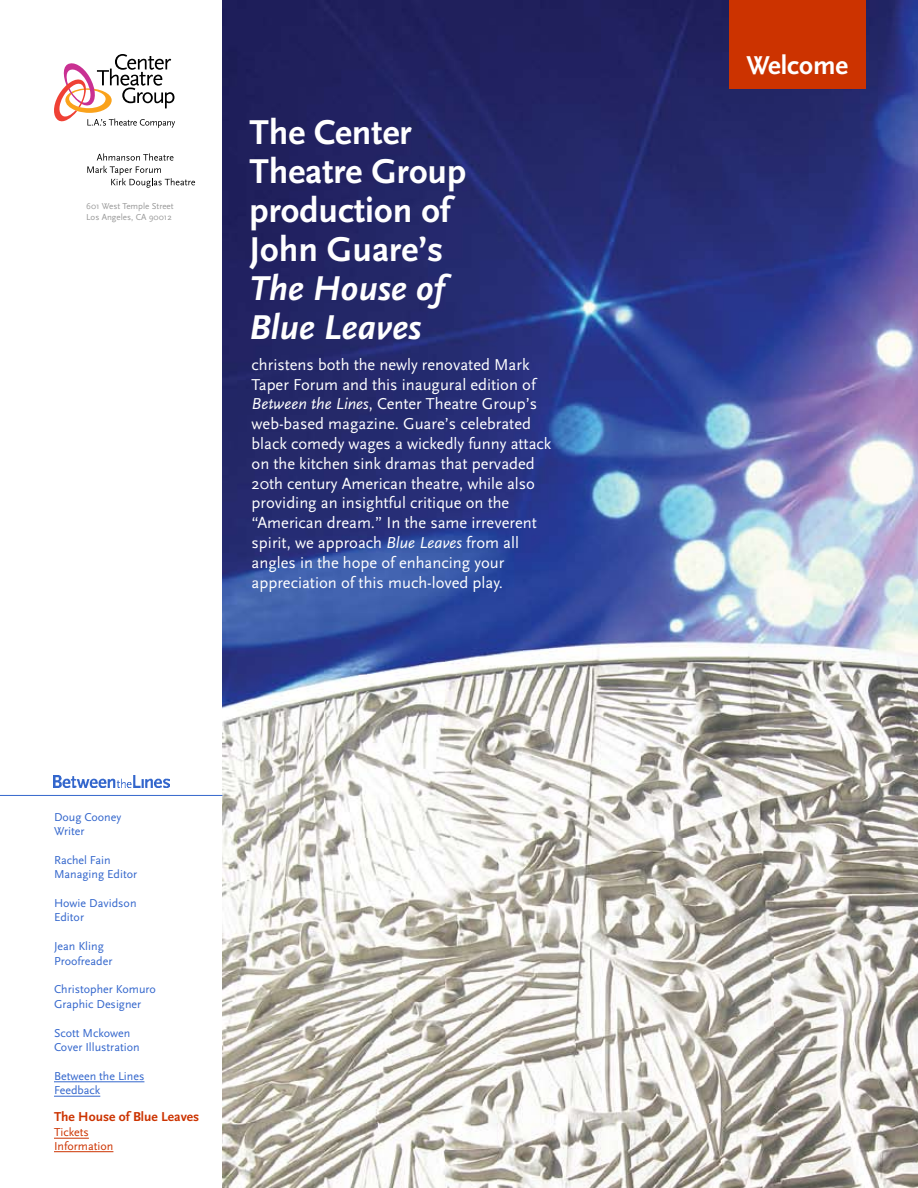
<style>
.page{position:relative;width:918px;height:1188px;background:#fff}
.page>*{position:absolute;margin:0;border:0;box-sizing:border-box;transform-origin:0 0}
.t1{font:700 36px/39px "Scala Sans Pro";color:#fff}
.t2{font:italic 700 36px/39px "Scala Sans Pro";color:#fff}
.t3{font:700 27px "Scala Sans Pro";color:#fff}
.t4{font:16.5px/19.8px "Scala Sans Pro";color:#fff}
.t5{font:700 13.5px "Scala Sans Pro";color:#c30}
.t6{font:12px/14.4px "Scala Sans Pro";color:#36c}
.t7{font:12px/13.5px "Scala Sans Pro";color:#c30}
.t8{font:9px/10.5px "Scala Sans Pro";color:#999}
.s1{font-style:italic}
</style>
<div class="page">
<img style="left:223px;top:0;width:695px;height:1188px">
<img style="left:54px;top:775px;width:115px;height:13px">
<hr style="left:54px;top:1082px;width:90px;height:1px;background:#36c">
<hr style="left:54px;top:1096px;width:46px;height:1px;background:#36c">
<hr style="left:54px;top:1138px;width:35px;height:1px;background:#c30">
<hr style="left:54px;top:1151px;width:59px;height:1px;background:#c30">
<div style="left:729px;top:0;width:137px;height:89px;background:#c30"></div>
<svg style="left:54px;top:54px;width:121px;height:74px"></svg>
<svg style="left:87px;top:153px;width:108px;height:35px"></svg>
<hr style="left:0;top:795px;width:223px;height:1px;background:#36c">
<p class="t8" style="left:86px;top:201px;width:89px">601 West Temple Street<br>Los Angeles, CA 90012</p>
<h1 class="t1" style="left:249px;top:113px;width:219px">The Center<br>Theatre Group production of<br>John Guare’s</h1>
<h1 class="t2" style="left:249px;top:269px;width:205px">The House of<br>Blue Leaves</h1>
<p class="t4" style="left:252px;top:355px;width:301px">christens both the newly renovated Mark Taper Forum and this inaugural edition of <span class="s1">Between the Lines</span>, Center Theatre Group’s web-based magazine. Guare’s celebrated black comedy wages a wickedly funny attack on the kitchen sink dramas that pervaded 20th century American theatre, while also providing an insightful critique on the “American dream.” In the same irreverent spirit, we approach <span class="s1">Blue Leaves</span> from all angles in the hope of enhancing your appreciation of this much-loved play.</p>
<p class="t6" style="left:54px;top:810px;width:69px">Doug Cooney<br>Writer</p>
<p class="t6" style="left:54px;top:853px;width:85px">Rachel Fain<br>Managing Editor</p>
<p class="t6" style="left:54px;top:896px;width:84px">Howie Davidson<br>Editor</p>
<p class="t6" style="left:54px;top:939px;width:60px">Jean Kling<br>Proofreader</p>
<p class="t6" style="left:54px;top:982px;width:104px">Christopher Komuro<br>Graphic Designer</p>
<p class="t6" style="left:54px;top:1026px;width:87px">Scott Mckowen<br>Cover Illustration</p>
<p class="t6" style="left:54px;top:1069px;width:92px">Between the Lines<br>Feedback</p>
<p class="t5" style="left:54px;top:1109px;width:147px">The House of Blue Leaves</p>
<p class="t7" style="left:54px;top:1126px;width:61px">Tickets<br>Information</p>
<h2 class="t3" style="left:746px;top:49px;width:103px">Welcome</h2>
</div>
